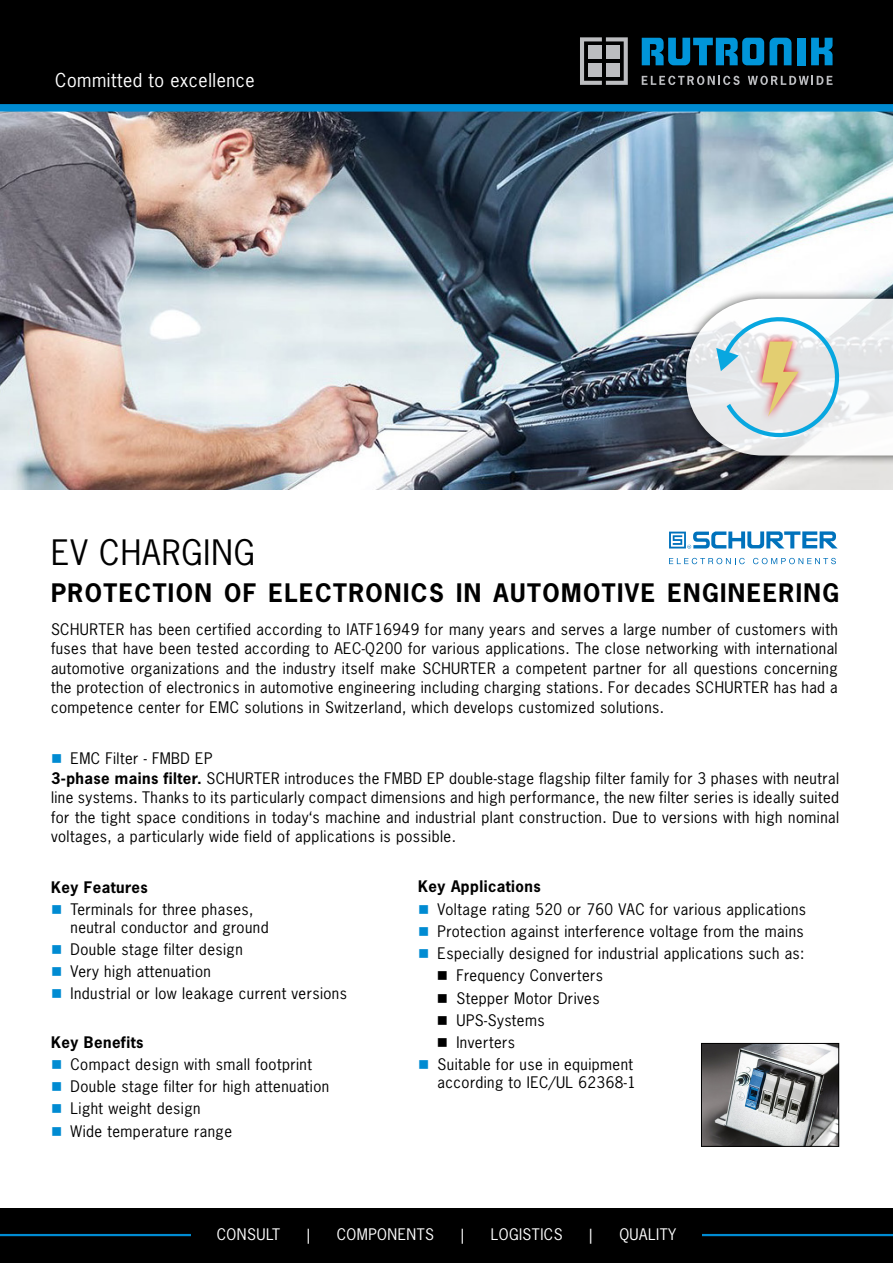
<style>
.page{position:relative;width:893px;height:1263px;background:#fff}
.page>*{position:absolute;margin:0;border:0;box-sizing:border-box;transform-origin:0 0}
.t1{font:33px "News Gothic Std";letter-spacing:.03em;color:#000}
.t2{font:700 24px "News Gothic Std";letter-spacing:.06em;color:#000}
.t3{font:18px "News Gothic Std";letter-spacing:.03em;color:#fff}
.t4{font:15px/19.5px "News Gothic Std";letter-spacing:.03em;color:#000}
.t5{font:700 15px "News Gothic Std";letter-spacing:.03em;color:#000}
.t6{font:15px "News Gothic Std";letter-spacing:.03em;color:#fff}
.s1{font-weight:700}
</style>
<div class="page">
<img style="left:0;top:112px;width:893px;height:377px">
<div style="left:0;top:0;width:893px;height:106px;background:#000"></div>
<div style="left:0;top:1208px;width:893px;height:55px;background:#000"></div>
<div style="left:0;top:104px;width:893px;height:8px;background:#008bd2"></div>
<hr style="left:0;top:1234px;width:893px;height:2px;background:#008bd2">
<div style="left:797px;top:38px;width:8px;height:27px;background:#0095d9"></div>
<svg style="left:811px;top:38px;width:21px;height:27px"></svg>
<svg style="left:642px;top:38px;width:149px;height:27px"></svg>
<svg style="left:642px;top:76px;width:98px;height:9px"></svg>
<svg style="left:748px;top:76px;width:84px;height:9px"></svg>
<svg style="left:580px;top:37px;width:48px;height:48px"></svg>
<div style="left:588px;top:46px;width:14px;height:13px;background:#bcbdc0"></div>
<div style="left:606px;top:46px;width:14px;height:13px;background:#bcbdc0"></div>
<div style="left:606px;top:63px;width:14px;height:14px;background:#bcbdc0"></div>
<div style="left:588px;top:63px;width:14px;height:14px;background:#bcbdc0"></div>
<div style="left:676px;top:289px;width:217px;height:176px;background:#000;opacity:.75"></div>
<svg style="left:686px;top:299px;width:207px;height:156px"></svg>
<img style="left:703px;top:1045px;width:134px;height:100px">
<div style="left:701px;top:1043px;width:138px;height:104px;border:1px solid #000"></div>
<div style="left:191px;top:1225px;width:511px;height:18px;background:#000"></div>
<svg style="left:669px;top:531px;width:169px;height:18px"></svg>
<svg style="left:669px;top:558px;width:76px;height:6px"></svg>
<svg style="left:753px;top:558px;width:83px;height:6px"></svg>
<p class="t3" style="left:55px;top:69px;width:201px">Committed to excellence</p>
<h1 class="t1" style="left:51px;top:532px;width:205px">EV CHARGING</h1>
<h2 class="t2" style="left:51px;top:577px;width:790px">PROTECTION OF ELECTRONICS IN AUTOMOTIVE ENGINEERING</h2>
<p class="t4" style="left:51px;top:619px;width:788px;text-align:justify">SCHURTER has been certified according to IATF16949 for many years and serves a large number of customers with fuses that have been tested according to AEC-Q200 for various applications. The close networking with international automotive organizations and the industry itself make SCHURTER a competent partner for all questions concerning the protection of electronics in automotive engineering including charging stations. For decades SCHURTER has had a competence center for EMC solutions in Switzerland, which develops customized solutions.</p>
<p class="t4" style="left:51px;top:749px;width:790px;text-indent:20px">EMC Filter - FMBD EP<br><span class="s1">3-phase mains filter.</span> SCHURTER introduces the FMBD EP double-stage flagship filter family for 3 phases with neutral line systems. Thanks to its particularly compact dimensions and high performance, the new filter series is ideally suited for the tight space conditions in today‘s machine and industrial plant construction. Due to versions with high nominal voltages, a particularly wide field of applications is possible.</p>
<p class="t5" style="left:51px;top:877px;width:98px">Key Features</p>
<p class="t4" style="left:71px;top:900px;width:200px;line-height:18px">Terminals for three phases, neutral conductor and ground</p>
<p class="t4" style="left:71px;top:938px;width:278px;line-height:22.2px">Double stage filter design<br>Very high attenuation<br>Industrial or low leakage current versions</p>
<p class="t5" style="left:51px;top:1032px;width:94px">Key Benefits</p>
<p class="t4" style="left:71px;top:1053px;width:260px;line-height:22.2px">Compact design with small footprint<br>Double stage filter for high attenuation<br>Light weight design<br>Wide temperature range</p>
<p class="t5" style="left:418px;top:877px;width:124px">Key Applications</p>
<p class="t4" style="left:438px;top:899px;width:370px">Voltage rating 520 or 760 VAC for various applications</p>
<p class="t4" style="left:438px;top:921px;width:368px">Protection against interference voltage from the mains</p>
<p class="t4" style="left:438px;top:944px;width:368px">Especially designed for industrial applications such as:</p>
<p class="t4" style="left:456px;top:966px;width:148px">Frequency Converters</p>
<p class="t4" style="left:456px;top:988px;width:145px">Stepper Motor Drives</p>
<p class="t4" style="left:456px;top:1010px;width:90px">UPS-Systems</p>
<p class="t4" style="left:456px;top:1033px;width:60px">Inverters</p>
<p class="t4" style="left:438px;top:1055px;width:197px">Suitable for use in equipment</p>
<p class="t4" style="left:438px;top:1073px;width:200px">according to IEC/UL 62368-1</p>
<p class="t6" style="left:217px;top:1224px;width:65px">CONSULT</p>
<p class="t6" style="left:307px;top:1224px;width:5px">|</p>
<p class="t6" style="left:337px;top:1224px;width:99px">COMPONENTS</p>
<p class="t6" style="left:461px;top:1224px;width:5px">|</p>
<p class="t6" style="left:491px;top:1224px;width:73px">LOGISTICS</p>
<p class="t6" style="left:589px;top:1224px;width:5px">|</p>
<p class="t6" style="left:619px;top:1224px;width:58px">QUALITY</p>
</div>
